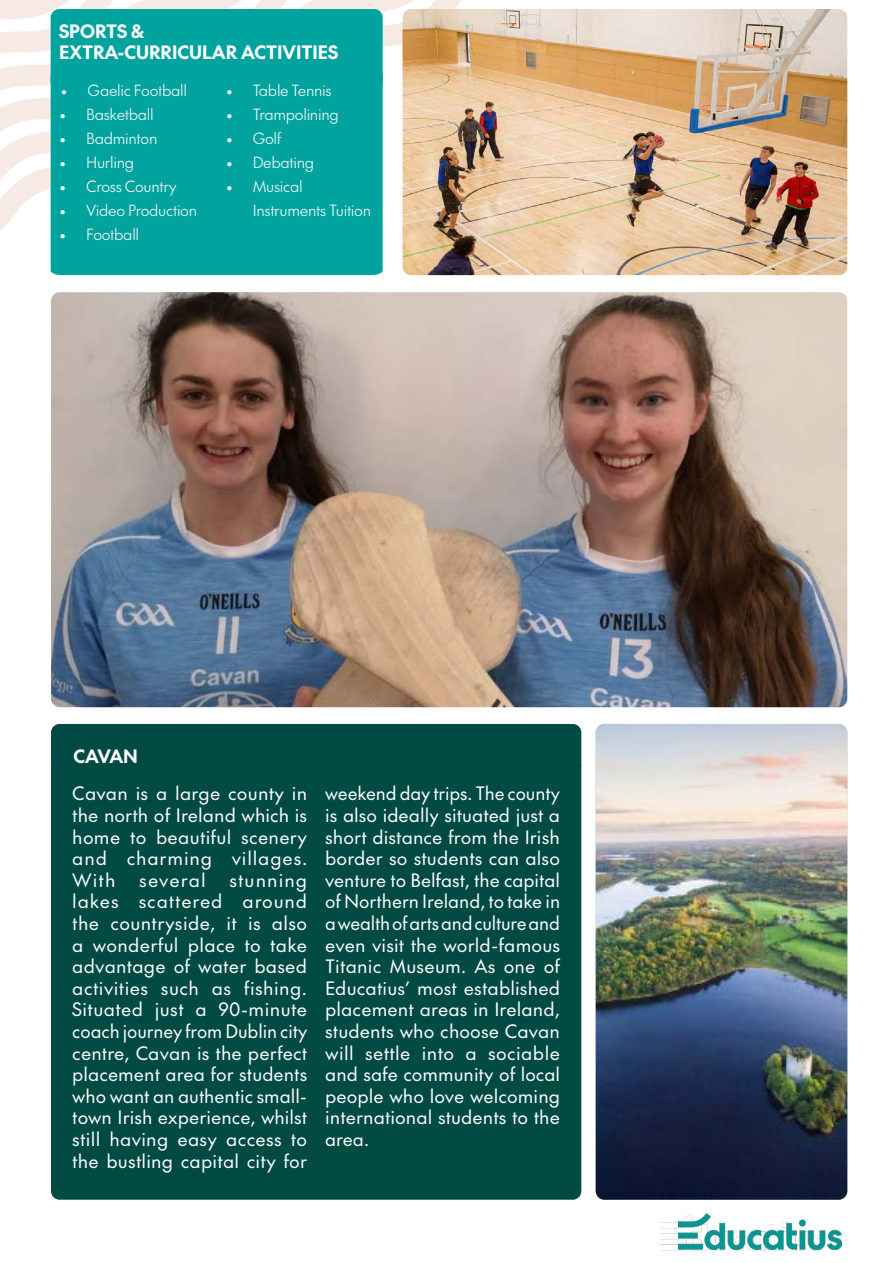
<style>
.page{position:relative;width:893px;height:1263px;background:#fff}
.page>*{position:absolute;margin:0;border:0;box-sizing:border-box;transform-origin:0 0}
.t1{font:18px/21.6px "The Future";letter-spacing:.01em;color:#fff;text-align:justify}
.t2{font:700 18px/21.6px "The Future";color:#fff}
.t3{font:18px "The Future";letter-spacing:.055em;color:#fff}
.t4{font:300 15px/24px "The Future";letter-spacing:-.02em;color:#fff}
</style>
<div class="page">
<svg style="left:0;top:0;width:461px;height:237px"></svg>
<div style="left:51px;top:9px;width:332px;height:80px;background:#00a39d;border-radius:9px"></div>
<img style="left:596px;top:724px;width:251px;height:476px">
<div style="left:51px;top:757px;width:530px;height:443px;background:#004a44;border-radius:9px"></div>
<div style="left:51px;top:724px;width:530px;height:49px;background:#004a44;border-radius:9px"></div>
<img style="left:644px;top:1170px;width:196px;height:81px">
<img style="left:403px;top:9px;width:444px;height:266px">
<img style="left:51px;top:292px;width:796px;height:415px">
<img style="left:678px;top:1213px;width:164px;height:37px">
<div style="left:51px;top:70px;width:332px;height:205px;background:#00a39d"></div>
<p class="t2" style="left:59px;top:19px;width:281px">SPORTS &amp;<br>EXTRA-CURRICULAR ACTIVITIES</p>
<p class="t4" style="left:61px;top:78px;width:128px">• Gaelic Football</p>
<p class="t4" style="left:59px;top:102px;width:96px">• Basketball</p>
<p class="t4" style="left:59px;top:126px;width:100px">• Badminton</p>
<p class="t4" style="left:59px;top:150px;width:77px">• Hurling</p>
<p class="t4" style="left:59px;top:174px;width:119px">• Cross Country</p>
<p class="t4" style="left:59px;top:198px;width:140px">• Video Production</p>
<p class="t4" style="left:59px;top:222px;width:82px">• Football</p>
<p class="t4" style="left:226px;top:78px;width:108px">• Table Tennis</p>
<p class="t4" style="left:226px;top:102px;width:115px">• Trampolining</p>
<p class="t4" style="left:226px;top:126px;width:57px">• Golf</p>
<p class="t4" style="left:226px;top:150px;width:90px">• Debating</p>
<p class="t4" style="left:253px;top:174px;width:120px;text-indent:-27px">• Musical<br>Instruments Tuition</p>
<p class="t2" style="left:74px;top:744px;width:66px">CAVAN</p>
<p class="t1" style="left:72px;top:782px;width:236px">Cavan is a large county in the north of Ireland which is home to beautiful scenery and charming villages.<br>With</p>
<p class="t3" style="left:139px;top:867px;width:68px">several</p>
<p class="t1" style="left:72px;top:869px;width:237px;text-indent:157px">stunning lakes scattered around the countryside, it is also a wonderful place to take advantage of water based activities such as fishing.<br>Situated just a 90-minute coach journey from Dublin city centre, Cavan is the perfect placement area for students who want an authentic small&shy;town Irish experience, whilst still having easy access to the bustling capital city for</p>
<p class="t1" style="left:325px;top:782px;width:237px">weekend day trips. The county is also ideally situated just a short distance from the Irish border so students can also venture to Belfast, the capital of Northern Ireland, to take in a wealth of arts and culture and even visit the world-famous Titanic Museum. As one of Educatius’ most established placement areas in Ireland, students who choose Cavan will settle into a sociable and safe community of local people who love welcoming international students to the area.</p>
</div>
